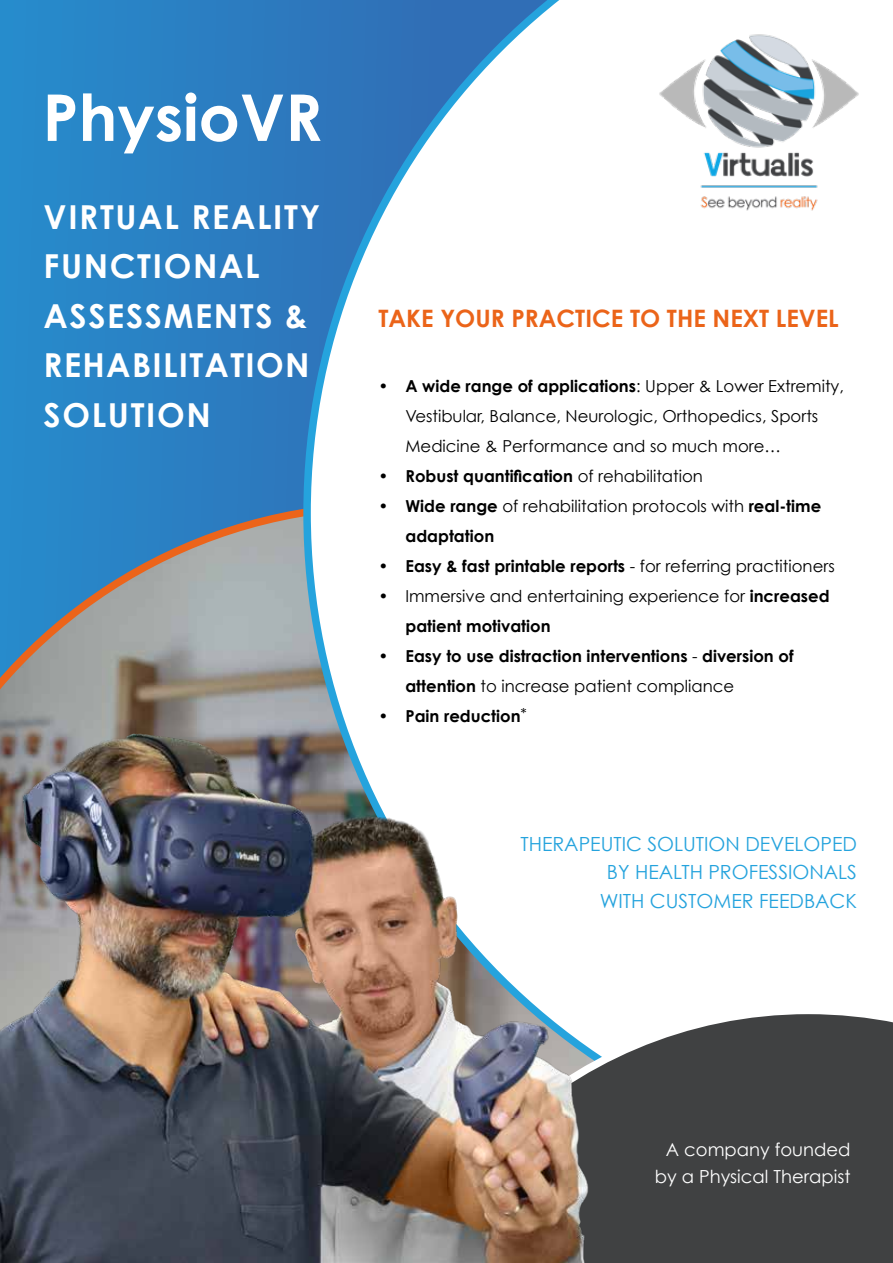
<style>
.page{position:relative;width:893px;height:1263px;background:#fff}
.page>*{position:absolute;margin:0;border:0;box-sizing:border-box;transform-origin:0 0}
.t1{font:700 64.5px "Century Gothic";color:#fff}
.t2{font:700 33px/49.5px "Century Gothic";letter-spacing:.05em;color:#fff}
.t3{font:700 24px "Century Gothic";color:#eb6419}
.t4{font:19.5px/28.5px "Century Gothic";color:#25a3dd;text-align:right}
.t5{font:18px/27px "Century Gothic";color:#fff;text-align:right}
.t6{font:700 16.5px/30px "Century Gothic";color:#000}
.t7{font:16.5px/30px "Century Gothic";color:#000}
.s1{font-weight:700}
.s2{font-weight:400}
</style>
<div class="page">
<svg style="left:0;top:0;width:303px;height:668px;background:#3c87bf"></svg>
<svg style="left:303px;top:0;width:256px;height:668px"></svg>
<div style="left:728px;top:1014px;width:165px;height:249px;background:#404142"></div>
<img style="left:0;top:668px;width:728px;height:595px">
<img style="left:659px;top:34px;width:200px;height:177px">
<h1 class="t1" style="left:43px;top:77px;width:281px">PhysioVR</h1>
<h2 class="t2" style="left:44px;top:191px;width:278px">VIRTUAL REALITY<br>FUNCTIONAL<br>ASSESSMENTS &amp;<br>REHABILITATION<br>SOLUTION</h2>
<h3 class="t3" style="left:378px;top:303px;width:462px">TAKE YOUR PRACTICE TO THE NEXT LEVEL</h3>
<p class="t7" style="left:405px;top:371px;width:440px;text-indent:-27px"><span class="s1">• A wide range of applications</span>: Upper &amp; Lower Extremity,<br>Vestibular, Balance, Neurologic, Orthopedics, Sports<br>Medicine &amp; Performance and so much more…</p>
<p class="t6" style="left:378px;top:461px;width:326px">• Robust quantification <span class="s2">of rehabilitation</span></p>
<p class="t6" style="left:405px;top:491px;width:417px;text-indent:-27px">• Wide range <span class="s2">of rehabilitation protocols with</span> real-time adaptation</p>
<p class="t6" style="left:378px;top:551px;width:458px">• Easy &amp; fast printable reports <span class="s2">- for referring practitioners</span></p>
<p class="t7" style="left:405px;top:581px;width:426px;text-indent:-27px">• Immersive and entertaining experience for <span class="s1">increased patient motivation</span></p>
<p class="t6" style="left:405px;top:641px;width:390px;text-indent:-27px">• Easy to use distraction interventions <span class="s2">-</span> diversion of attention <span class="s2">to increase patient compliance</span></p>
<p class="t6" style="left:378px;top:701px;width:150px">• Pain reduction<sup>*</sup></p>
<p class="t4" style="left:520px;top:829px;width:338px">THERAPEUTIC SOLUTION DEVELOPED<br>BY HEALTH PROFESSIONALS<br>WITH CUSTOMER FEEDBACK</p>
<p class="t5" style="left:655px;top:1136px;width:197px">A company founded by a Physical Therapist</p>
</div>
